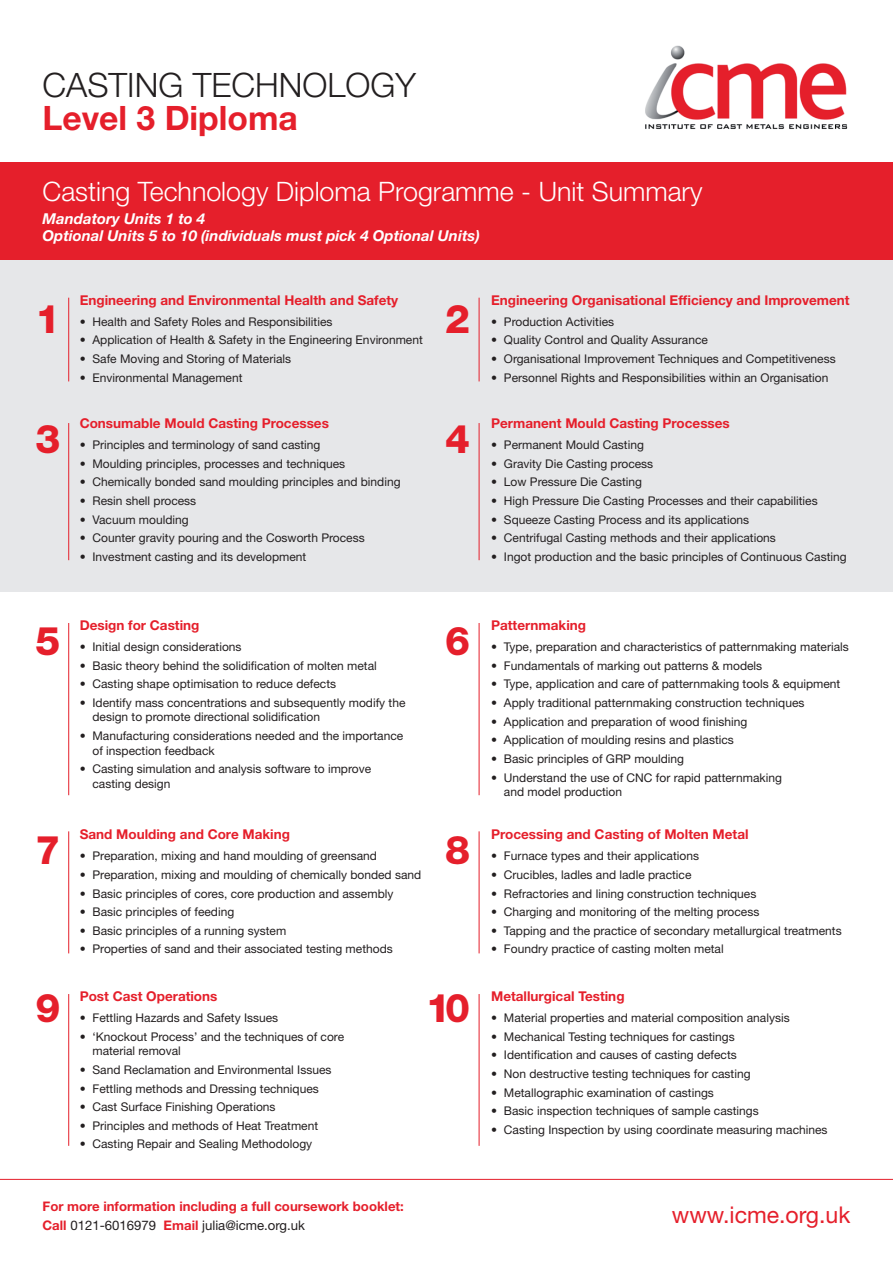
<style>
.page{position:relative;width:893px;height:1263px;background:#fff}
.page>*{position:absolute;margin:0;border:0;box-sizing:border-box;transform-origin:0 0}
.t1{font:800 39.6px "Helvetica Neue";color:#e51f2b}
.t2{font:300 33.6px "Helvetica Neue";color:#231f20}
.t3{font:700 33.6px "Helvetica Neue";color:#e51f2b}
.t4{font:300 26.85px "Helvetica Neue";color:#fff}
.t5{font:23.1px "Helvetica Neue";color:#e51f2b}
.t6{font:italic 700 15px/16.8px "Helvetica Neue";color:#fff}
.t7{font:700 13.5px "Helvetica Neue";color:#e51f2b}
.t8{font:700 13.2px/19.2px "Helvetica Neue";color:#e51f2b}
.t9{font:12px/14.4px "Helvetica Neue";color:#231f20}
.s1{font-weight:400;color:#231f20}
</style>
<div class="page">
<div style="left:0;top:246px;width:893px;height:346px;background:#e6e7e9"></div>
<div style="left:0;top:162px;width:893px;height:97px;background:#e51f2b"></div>
<img style="left:645px;top:45px;width:203px;height:84px">
<hr style="left:0;top:1179px;width:893px;height:1px;background:#e51f2b">
<hr style="left:479px;top:298px;width:1px;height:83px;background:#e51f2b">
<hr style="left:68px;top:298px;width:1px;height:83px;background:#e51f2b">
<hr style="left:479px;top:423px;width:1px;height:137px;background:#e51f2b">
<hr style="left:68px;top:423px;width:1px;height:137px;background:#e51f2b">
<hr style="left:479px;top:623px;width:1px;height:172px;background:#e51f2b">
<hr style="left:68px;top:623px;width:1px;height:172px;background:#e51f2b">
<hr style="left:479px;top:831px;width:1px;height:122px;background:#e51f2b">
<hr style="left:68px;top:831px;width:1px;height:122px;background:#e51f2b">
<hr style="left:479px;top:994px;width:1px;height:152px;background:#e51f2b">
<hr style="left:68px;top:994px;width:1px;height:152px;background:#e51f2b">
<h2 class="t2" style="left:43px;top:65px;width:375px">CASTING TECHNOLOGY</h2>
<h2 class="t3" style="left:43px;top:98px;width:257px">Level 3 Diploma</h2>
<h3 class="t4" style="left:43px;top:175px;width:661px">Casting Technology Diploma Programme - Unit Summary</h3>
<p class="t6" style="left:43px;top:210px;width:439px">Mandatory Units 1 to 4<br>Optional Units 5 to 10 (individuals must pick 4 Optional Units)</p>
<p class="t7" style="left:80px;top:292px;width:320px">Engineering and Environmental Health and Safety</p>
<p class="t9" style="left:80px;top:314px;width:254px">• Health and Safety Roles and Responsibilities</p>
<p class="t9" style="left:80px;top:333px;width:345px">• Application of Health &amp; Safety in the Engineering Environment</p>
<p class="t9" style="left:80px;top:351px;width:213px">• Safe Moving and Storing of Materials</p>
<p class="t9" style="left:80px;top:370px;width:164px">• Environmental Management</p>
<h1 class="t1" style="left:35px;top:295px;width:26px">1</h1>
<h1 class="t1" style="left:445px;top:295px;width:26px">2</h1>
<p class="t7" style="left:491px;top:292px;width:360px">Engineering Organisational Efficiency and Improvement</p>
<p class="t9" style="left:491px;top:314px;width:124px">• Production Activities</p>
<p class="t9" style="left:491px;top:333px;width:218px">• Quality Control and Quality Assurance</p>
<p class="t9" style="left:491px;top:351px;width:346px">• Organisational Improvement Techniques and Competitiveness</p>
<p class="t9" style="left:491px;top:370px;width:339px">• Personnel Rights and Responsibilities within an Organisation</p>
<p class="t7" style="left:80px;top:415px;width:251px">Consumable Mould Casting Processes</p>
<p class="t9" style="left:80px;top:437px;width:242px">• Principles and terminology of sand casting</p>
<p class="t9" style="left:80px;top:456px;width:267px">• Moulding principles, processes and techniques</p>
<p class="t9" style="left:80px;top:475px;width:322px">• Chemically bonded sand moulding principles and binding</p>
<p class="t9" style="left:80px;top:493px;width:118px">• Resin shell process</p>
<p class="t9" style="left:80px;top:512px;width:111px">• Vacuum moulding</p>
<p class="t9" style="left:80px;top:531px;width:286px">• Counter gravity pouring and the Cosworth Process</p>
<p class="t9" style="left:80px;top:549px;width:228px">• Investment casting and its development</p>
<h1 class="t1" style="left:35px;top:415px;width:26px">3</h1>
<h1 class="t1" style="left:445px;top:415px;width:26px">4</h1>
<p class="t7" style="left:491px;top:415px;width:240px">Permanent Mould Casting Processes</p>
<p class="t9" style="left:491px;top:437px;width:154px">• Permanent Mould Casting</p>
<p class="t9" style="left:491px;top:456px;width:164px">• Gravity Die Casting process</p>
<p class="t9" style="left:491px;top:475px;width:152px">• Low Pressure Die Casting</p>
<p class="t9" style="left:491px;top:493px;width:328px">• High Pressure Die Casting Processes and their capabilities</p>
<p class="t9" style="left:491px;top:512px;width:260px">• Squeeze Casting Process and its applications</p>
<p class="t9" style="left:491px;top:531px;width:286px">• Centrifugal Casting methods and their applications</p>
<p class="t9" style="left:491px;top:549px;width:357px">• Ingot production and the basic principles of Continuous Casting</p>
<p class="t7" style="left:80px;top:617px;width:121px">Design for Casting</p>
<p class="t9" style="left:80px;top:639px;width:163px">• Initial design considerations</p>
<p class="t9" style="left:80px;top:658px;width:299px">• Basic theory behind the solidification of molten metal</p>
<p class="t9" style="left:80px;top:677px;width:258px">• Casting shape optimisation to reduce defects</p>
<p class="t9" style="left:92px;top:695px;width:314px;text-indent:-13px">• Identify mass concentrations and subsequently modify the design to promote directional solidification</p>
<p class="t9" style="left:92px;top:728px;width:312px;text-indent:-13px">• Manufacturing considerations needed and the importance of inspection feedback</p>
<p class="t9" style="left:92px;top:761px;width:280px;text-indent:-13px">• Casting simulation and analysis software to improve casting design</p>
<h1 class="t1" style="left:35px;top:617px;width:26px">5</h1>
<h1 class="t1" style="left:445px;top:617px;width:26px">6</h1>
<p class="t7" style="left:491px;top:617px;width:96px">Patternmaking</p>
<p class="t9" style="left:491px;top:639px;width:359px">• Type, preparation and characteristics of patternmaking materials</p>
<p class="t9" style="left:491px;top:658px;width:273px">• Fundamentals of marking out patterns &amp; models</p>
<p class="t9" style="left:491px;top:677px;width:351px">• Type, application and care of patternmaking tools &amp; equipment</p>
<p class="t9" style="left:491px;top:695px;width:315px">• Apply traditional patternmaking construction techniques</p>
<p class="t9" style="left:491px;top:714px;width:258px">• Application and preparation of wood finishing</p>
<p class="t9" style="left:491px;top:733px;width:244px">• Application of moulding resins and plastics</p>
<p class="t9" style="left:491px;top:751px;width:194px">• Basic principles of GRP moulding</p>
<p class="t9" style="left:504px;top:770px;width:280px;text-indent:-13px">• Understand the use of CNC for rapid patternmaking and model production</p>
<p class="t7" style="left:80px;top:826px;width:212px">Sand Moulding and Core Making</p>
<p class="t9" style="left:80px;top:848px;width:299px">• Preparation, mixing and hand moulding of greensand</p>
<p class="t9" style="left:80px;top:867px;width:343px">• Preparation, mixing and moulding of chemically bonded sand</p>
<p class="t9" style="left:80px;top:886px;width:315px">• Basic principles of cores, core production and assembly</p>
<p class="t9" style="left:80px;top:904px;width:156px">• Basic principles of feeding</p>
<p class="t9" style="left:80px;top:923px;width:208px">• Basic principles of a running system</p>
<p class="t9" style="left:80px;top:942px;width:315px">• Properties of sand and their associated testing methods</p>
<h1 class="t1" style="left:35px;top:826px;width:26px">7</h1>
<h1 class="t1" style="left:445px;top:826px;width:26px">8</h1>
<p class="t7" style="left:491px;top:826px;width:259px">Processing and Casting of Molten Metal</p>
<p class="t9" style="left:491px;top:848px;width:209px">• Furnace types and their applications</p>
<p class="t9" style="left:491px;top:867px;width:202px">• Crucibles, ladles and ladle practice</p>
<p class="t9" style="left:491px;top:886px;width:267px">• Refractories and lining construction techniques</p>
<p class="t9" style="left:491px;top:904px;width:270px">• Charging and monitoring of the melting process</p>
<p class="t9" style="left:491px;top:923px;width:352px">• Tapping and the practice of secondary metallurgical treatments</p>
<p class="t9" style="left:491px;top:942px;width:234px">• Foundry practice of casting molten metal</p>
<p class="t7" style="left:80px;top:988px;width:139px">Post Cast Operations</p>
<p class="t9" style="left:80px;top:1010px;width:200px">• Fettling Hazards and Safety Issues</p>
<p class="t9" style="left:92px;top:1029px;width:253px;text-indent:-13px">• ‘Knockout Process’ and the techniques of core material removal</p>
<p class="t9" style="left:80px;top:1062px;width:253px">• Sand Reclamation and Environmental Issues</p>
<p class="t9" style="left:80px;top:1081px;width:241px">• Fettling methods and Dressing techniques</p>
<p class="t9" style="left:80px;top:1099px;width:197px">• Cast Surface Finishing Operations</p>
<p class="t9" style="left:80px;top:1118px;width:240px">• Principles and methods of Heat Treatment</p>
<p class="t9" style="left:80px;top:1137px;width:234px">• Casting Repair and Sealing Methodology</p>
<h1 class="t1" style="left:35px;top:984px;width:26px">9</h1>
<h1 class="t1" style="left:426px;top:984px;width:46px">10</h1>
<p class="t7" style="left:491px;top:988px;width:135px">Metallurgical Testing</p>
<p class="t9" style="left:491px;top:1010px;width:300px">• Material properties and material composition analysis</p>
<p class="t9" style="left:491px;top:1029px;width:245px">• Mechanical Testing techniques for castings</p>
<p class="t9" style="left:491px;top:1048px;width:247px">• Identification and causes of casting defects</p>
<p class="t9" style="left:491px;top:1066px;width:261px">• Non destructive testing techniques for casting</p>
<p class="t9" style="left:491px;top:1085px;width:224px">• Metallographic examination of castings</p>
<p class="t9" style="left:491px;top:1104px;width:269px">• Basic inspection techniques of sample castings</p>
<p class="t9" style="left:491px;top:1122px;width:338px">• Casting Inspection by using coordinate measuring machines</p>
<p class="t8" style="left:43px;top:1196px;width:363px">For more information including a full coursework booklet:<br>Call <span class="s1">0121-6016979</span> Email <span class="s1">julia@icme.org.uk</span></p>
<h3 class="t5" style="left:672px;top:1201px;width:180px">www.icme.org.uk</h3>
</div>
